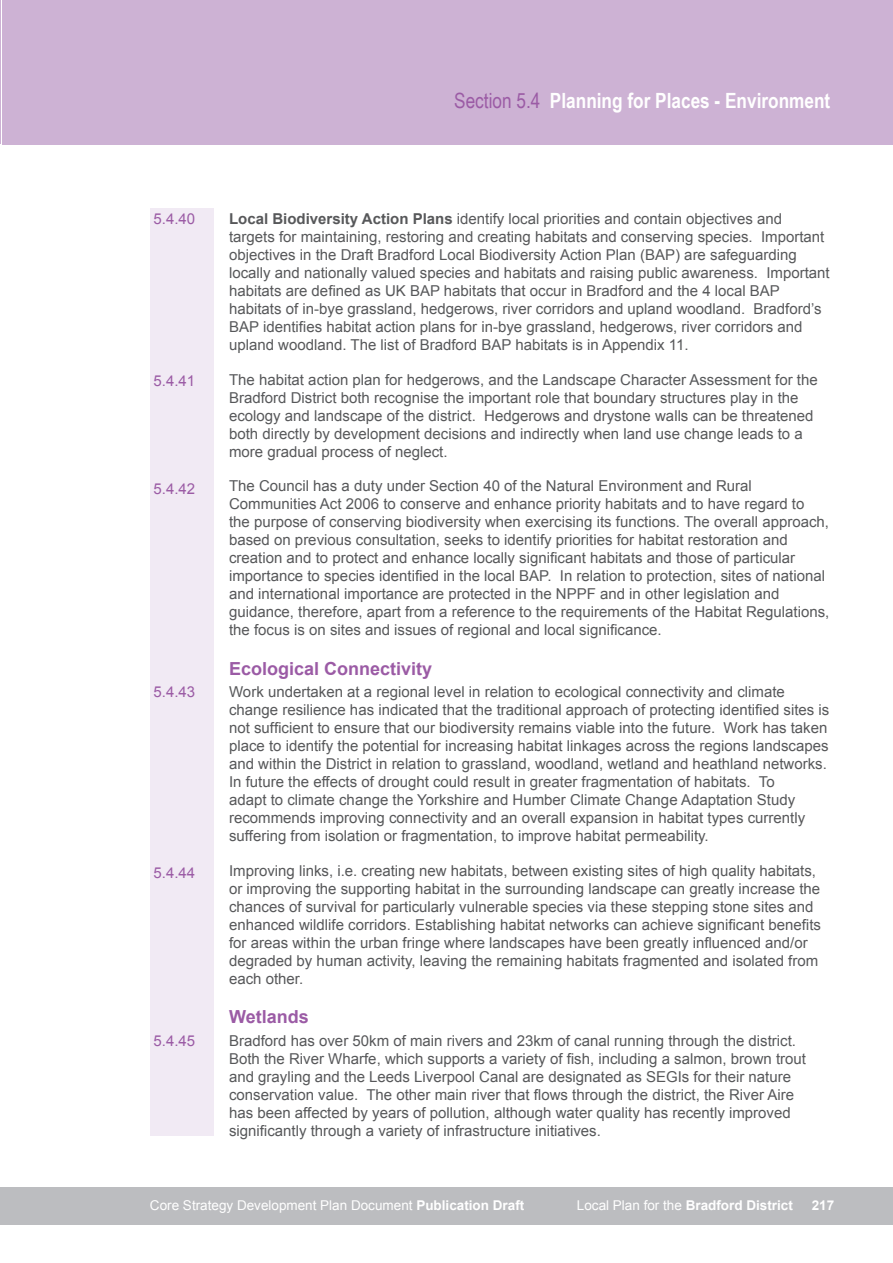
<style>
.page{position:relative;width:893px;height:1263px;background:#fff}
.page>*{position:absolute;margin:0;border:0;box-sizing:border-box;transform-origin:0 0}
.t1{font:700 21px "Arial Narrow";color:#fff}
.t2{font:700 18px "Arial";color:#9b5ba5}
.t3{font:15px/18px "Arial";color:#57585a}
.t4{font:15px "Arial";color:#9b5ba5}
.t5{font:13.5px "Arial";color:#fff}
.t6{font:700 13.5px "Arial";color:#fff}
.s1{font-weight:400;color:#9b5ba5}
.s2{font-weight:700}
.s3{font-weight:400}
</style>
<div class="page">
<hr style="left:0;top:1186px;width:1px;height:38px;background:#bcbdc0">
<hr style="left:0;top:0;width:1px;height:144px;background:#cdb2d4">
<div style="left:1px;top:1186px;width:892px;height:38px;background:#bcbdc0"></div>
<div style="left:2px;top:0;width:891px;height:145px;background:#cdb2d4"></div>
<div style="left:150px;top:208px;width:64px;height:927px;background:#f1eaf4"></div>
<h1 class="t1" style="left:454px;top:85px;width:378px"><span class="s1">Section 5.4</span> Planning for Places - Environment</h1>
<p class="t4" style="left:154px;top:209px;width:43px">5.4.40</p>
<p class="t4" style="left:154px;top:371px;width:43px">5.4.41</p>
<p class="t4" style="left:154px;top:479px;width:43px">5.4.42</p>
<p class="t4" style="left:154px;top:681px;width:43px">5.4.43</p>
<p class="t4" style="left:154px;top:863px;width:43px">5.4.44</p>
<p class="t4" style="left:154px;top:1031px;width:43px">5.4.45</p>
<p class="t3" style="left:229px;top:210px;width:602px"><span class="s2">Local Biodiversity Action Plans</span> identify local priorities and contain objectives and targets for maintaining, restoring and creating habitats and conserving species. Important objectives in the Draft Bradford Local Biodiversity Action Plan (BAP) are safeguarding locally and nationally valued species and habitats and raising public awareness. Important habitats are defined as UK BAP habitats that occur in Bradford and the 4 local BAP habitats of in-bye grassland, hedgerows, river corridors and upland woodland. Bradford’s BAP identifies habitat action plans for in-bye grassland, hedgerows, river corridors and upland woodland. The list of Bradford BAP habitats is in Appendix 11.</p>
<p class="t3" style="left:229px;top:370px;width:590px">The habitat action plan for hedgerows, and the Landscape Character Assessment for the Bradford District both recognise the important role that boundary structures play in the ecology and landscape of the district. Hedgerows and drystone walls can be threatened both directly by development decisions and indirectly when land use change leads to a more gradual process of neglect.</p>
<p class="t3" style="left:229px;top:477px;width:602px">The Council has a duty under Section 40 of the Natural Environment and Rural Communities Act 2006 to conserve and enhance priority habitats and to have regard to<br>the purpose of conserving biodiversity when exercising its functions. The overall approach, based on previous consultation, seeks to identify priorities for habitat restoration and creation and to protect and enhance locally significant habitats and those of particular importance to species identified in the local BAP. In relation to protection, sites of national and international importance are protected in the NPPF and in other legislation and guidance, therefore, apart from a reference to the requirements of the Habitat Regulations, the focus is on sites and issues of regional and local significance.</p>
<p class="t2" style="left:229px;top:656px;width:205px">Ecological Connectivity</p>
<p class="t3" style="left:229px;top:683px;width:602px">Work undertaken at a regional level in relation to ecological connectivity and climate change resilience has indicated that the traditional approach of protecting identified sites is not sufficient to ensure that our biodiversity remains viable into the future. Work has taken place to identify the potential for increasing habitat linkages across the regions landscapes and within the District in relation to grassland, woodland, wetland and heathland networks.<br>In future the effects of drought could result in greater fragmentation of habitats. To<br>adapt to climate change the Yorkshire and Humber Climate Change Adaptation Study recommends improving connectivity and an overall expansion in habitat types currently suffering from isolation or fragmentation, to improve habitat permeability.</p>
<p class="t3" style="left:229px;top:861px;width:593px">Improving links, i.e. creating new habitats, between existing sites of high quality habitats, or improving the supporting habitat in the surrounding landscape can greatly increase the chances of survival for particularly vulnerable species via these stepping stone sites and enhanced wildlife corridors. Establishing habitat networks can achieve significant benefits for areas within the urban fringe where landscapes have been greatly influenced and/or degraded by human activity, leaving the remaining habitats fragmented and isolated from each other.</p>
<p class="t2" style="left:229px;top:1005px;width:81px">Wetlands</p>
<p class="t3" style="left:229px;top:1031px;width:578px">Bradford has over 50km of main rivers and 23km of canal running through the district.<br>Both the River Wharfe, which supports a variety of fish, including a salmon, brown trout and grayling and the Leeds Liverpool Canal are designated as SEGIs for their nature conservation value. The other main river that flows through the district, the River Aire has been affected by years of pollution, although water quality has recently improved significantly through a variety of infrastructure initiatives.</p>
<p class="t5" style="left:150px;top:1195px;width:376px">Core Strategy Development Plan Document <span class="s2">Publication Draft</span></p>
<p class="t6" style="left:577px;top:1195px;width:218px"><span class="s3">Local Plan for the</span> Bradford District</p>
<p class="t6" style="left:812px;top:1195px;width:24px">217</p>
</div>
